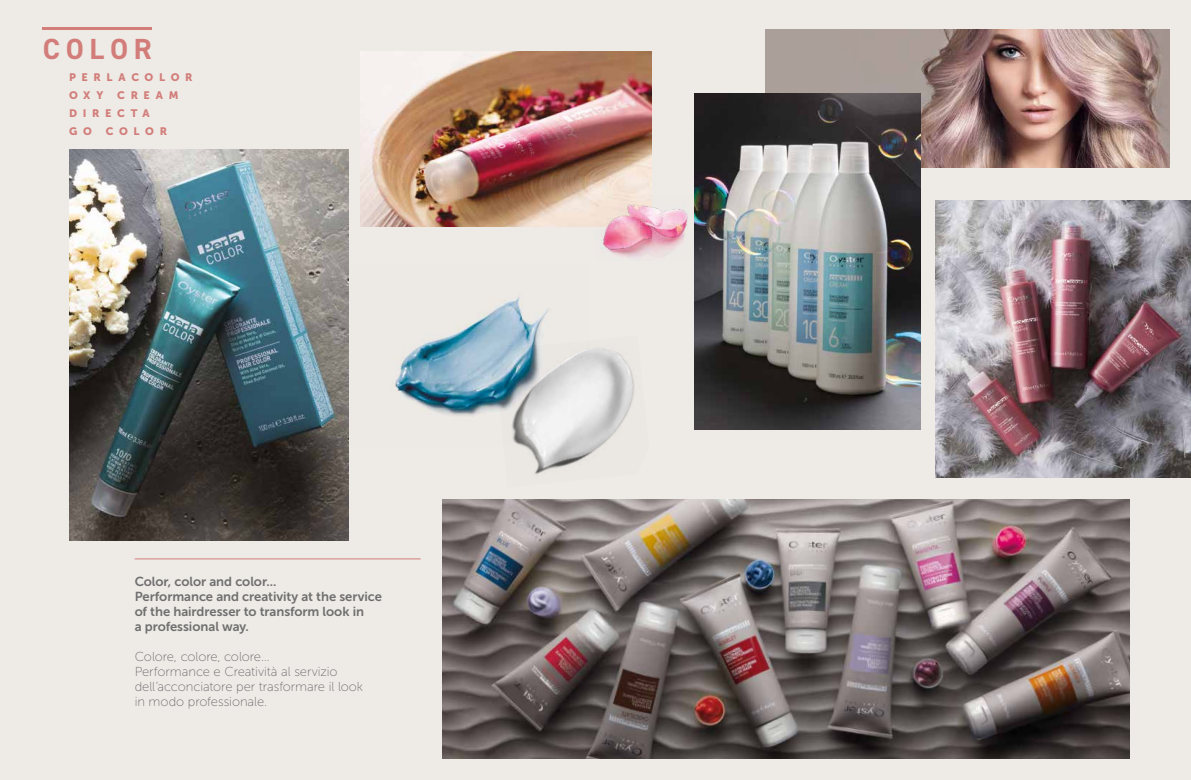
<style>
.page{position:relative;width:1191px;height:780px;background:#ece9e4}
.page>*{position:absolute;margin:0;border:0;box-sizing:border-box;transform-origin:0 0}
.t1{font:700 29.1px "DIN2014";letter-spacing:.195em;color:#d27d79}
.t2{font:13px/15px "Museo Sans 100";letter-spacing:-.005em;color:#706f6f}
.t3{font:13px/15px "Museo Sans 700";letter-spacing:-.005em;color:#706f6f}
.t4{font:10.8px/18px "Museo Sans 900";letter-spacing:.52em;color:#d27d79}
</style>
<div class="page">
<hr style="left:43px;top:27px;width:109px;height:3px;background:#d27d79">
<img style="left:70px;top:150px;width:278px;height:390px">
<img style="left:442px;top:499px;width:687px;height:259px">
<img style="left:935px;top:201px;width:256px;height:276px">
<img style="left:361px;top:52px;width:291px;height:175px">
<hr style="left:135px;top:558px;width:285px;height:1px;background:#d27d79">
<img style="left:595px;top:194px;width:93px;height:63px">
<div style="left:765px;top:29px;width:404px;height:139px;background:#ab9f9a"></div>
<img style="left:840px;top:29px;width:329px;height:139px">
<img style="left:694px;top:94px;width:226px;height:336px">
<img style="left:428px;top:408px;width:68px;height:8px">
<img style="left:395px;top:297px;width:154px;height:111px">
<img style="left:496px;top:335px;width:57px;height:140px">
<img style="left:521px;top:348px;width:114px;height:120px">
<h1 class="t1" style="left:43px;top:29px;width:111px">COLOR</h1>
<p class="t4" style="left:69px;top:68px;width:125px">PERLACOLOR<br>OXY</p>
<p class="t4" style="left:69px;top:86px;width:111px;text-indent:48px">CREAM<br>DIRECTA<br>G O</p>
<p class="t4" style="left:106px;top:122px;width:63px">COLOR</p>
<p class="t3" style="left:135px;top:574px;width:249px">Color, color and color...<br>Performance and creativity at the service of the hairdresser to transform look in<br>a professional way.</p>
<p class="t2" style="left:135px;top:649px;width:230px">Colore, colore, colore…<br>Performance e Creatività al servizio dell’acconciatore per trasformare il look in modo professionale.</p>
</div>
